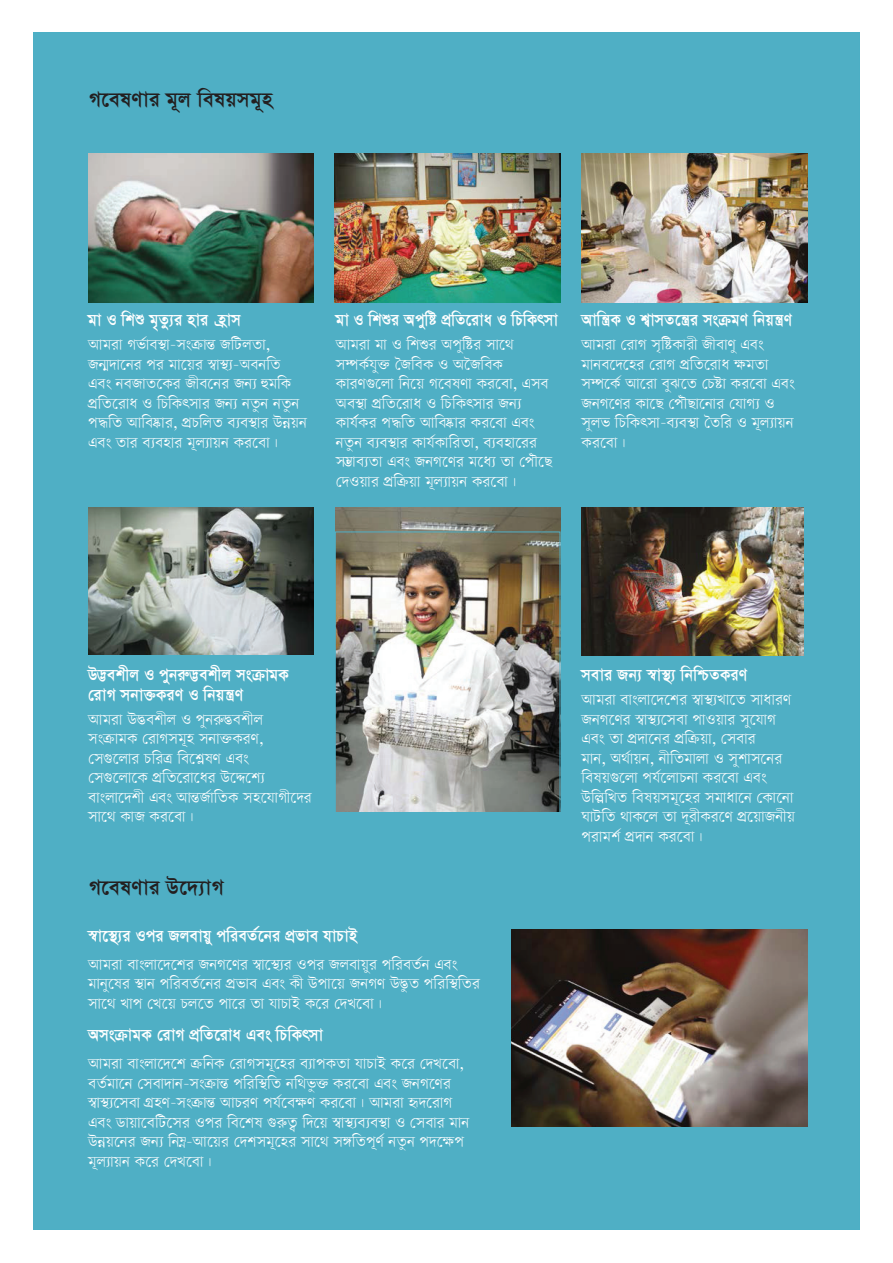
<style>
.page{position:relative;width:893px;height:1263px;background:#fff}
.page>*{position:absolute;margin:0;border:0;box-sizing:border-box;transform-origin:0 0}
.t1{font:24px "Sutonny MJ Bold";color:#231f20}
.t2{font:19.5px/19.5px "Sutonny MJ Bold";color:#fff;scale:.93 1}
.t3{font:19.5px "Sutonny MJ Bold";color:#fff;scale:.91 1}
.t4{font:18px/19.5px "Sutonny MJ";color:#fff}
</style>
<div class="page">
<div style="left:34px;top:34px;width:825px;height:1195px;background:#4fafc5"></div>
<img style="left:335px;top:154px;width:225px;height:149px">
<img style="left:88px;top:508px;width:225px;height:146px">
<img style="left:511px;top:929px;width:296px;height:197px">
<img style="left:335px;top:508px;width:225px;height:304px">
<div style="left:335px;top:532px;width:225px;height:307px;border:1px solid #4fafc5"></div>
<img style="left:88px;top:154px;width:226px;height:149px">
<img style="left:582px;top:154px;width:225px;height:149px">
<img style="left:582px;top:508px;width:222px;height:147px">
<h1 class="t1" style="left:89px;top:86px;width:185px">M‡ELYVI G~J WELQMG~N</h1>
<p class="t2" style="left:88px;top:311px;width:166px">GV I WKÏ G„ZZ¨I NVI N«VM</p>
<p class="t4" style="left:88px;top:335px;width:220px">AVGIV MF©VE¯’V-MSΜVŠÍRWUJZV,<br>RB¥`V‡BI CI GV‡QI ¯^V¯’¨-AEBWZ<br>GES BERVZ‡KI RXE‡BI RB¨ ÛGWK<br>CÖWZ‡IVA I WPWKRMVI RB¨ BZZB BZZB<br>C×WZ AVWE®‹VI, CÖPWJZ E¨E¯’VI DBŒQB<br>GES ZVI E¨ENVI G~J¨VQB KI‡EV|</p>
<p class="t3" style="left:336px;top:309px;width:246px">GV I WKÏI ACYWÓ CÖWZ‡IVA I WPWKRMV</p>
<p class="t4" style="left:336px;top:335px;width:218px">AVGIV GV I WKÏI ACYWÓI MV‡_<br>M¤ÚK©HY³ ˆRWEK I A‰RWEK<br>KVIY¸‡JV WB‡Q M‡ELYV KI‡EV, GME<br>AE¯’V CÖWZ‡IVA I WPWKRMVI RB¨<br>KVH©KI C×WZ AVWE®‹VI KI‡EV GES<br>BZZB E¨E¯’VI KVH©KVWIZV, E¨ENV‡II<br>M¤¢VE¨ZV GES RBM‡YI G‡A¨ ZV †CUŠ‡Q †`IQVI CÖWΜQV G~J¨VQB KI‡EV|</p>
<p class="t3" style="left:581px;top:309px;width:234px">AVWŠ¿K I K¦VMZ‡Š¿I MSΜGY WBQŠ¿Y</p>
<p class="t4" style="left:581px;top:335px;width:215px">AVGIV †IVM M„WÓKVIX RXEVYY GES<br>GVBE‡`‡NI †IVM CÖWZ‡IVA ŸGZV<br>M¤Ú‡K© AV‡IV EYS‡Z †PÓV KI‡EV GES<br>RBM‡YI KV‡Q †CUŠQV‡BVI †HVM¨ I<br>MYJF WPWKRMV-E¨E¯’V ˆZWI I G~J¨VQB<br>KI‡EV|</p>
<p class="t2" style="left:88px;top:666px;width:218px">D™¢EKXJ I CYBIÆ™¢EKXJ MSΜVGK †IVM MBV³KIY I WBQŠ¿Y</p>
<p class="t4" style="left:88px;top:710px;width:225px">AVGIV D™¢EKXJ I CYBIÆ™¢EKXJ<br>MSΜVGK †IVMMG~N MBV³KIY, †M¸‡JVI PWIÎ WE‡KØLY GES †M¸‡JV‡K CÖWZ‡IV‡AI D‡Ï‡K¨<br>EVSJV‡`KX GES AVŠÍR©VWZK MN‡HVMX‡`I<br>MV‡_ KVR KI‡EV|</p>
<h1 class="t1" style="left:89px;top:874px;width:136px">M‡ELYVI D‡`¨VM</h1>
<p class="t2" style="left:88px;top:927px;width:291px">¯^V‡¯’¨I ICI RJEVQY CWIEZ©‡BI CÖFVE HVPVB</p>
<p class="t4" style="left:88px;top:955px;width:393px">AVGIV EVSJV‡`‡KI RBM‡YI ¯^V‡¯’¨I ICI RJEVQYI CWIEZ©B GES<br>GVBY‡LI ¯’VB CWIEZ©‡BI CÖFVE GES KX DCV‡Q RBMY D™¢ZZ CWIW¯’WZI<br>MV‡_ LVC †L‡Q PJ‡Z CV‡I ZV HVPVB K‡I †`L‡EV|</p>
<p class="t2" style="left:88px;top:1026px;width:255px">AMSΜVGK †IVM CÖWZ‡IVA GES WPWKRMV</p>
<p class="t4" style="left:88px;top:1054px;width:383px">AVGIV EVSJV‡`‡K ΜWBK †IVMMG~‡NI E¨VCKZV HVPVB K‡I †`L‡EV, EZ©GV‡B †MEV`VB-MSΜVŠÍCWIW¯’WZ BW_FZ³ KI‡EV GES RBM‡YI ¯^V¯’¨‡MEV MÖNY-MSΜVŠÍAVPIY CH©‡EŸY KI‡EV| AVGIV Ü`‡IVM GES WVQV‡EWU‡MI ICI WE‡KL ¸IÆZ¡ W`‡Q ¯^V¯’¨E¨E¯’V I †MEVI GVB DBŒQ‡BI RB¨ WB¤Œ-AV‡QI †`KMG~‡NI MV‡_ M½WZC~Y© BZZB C`‡ŸC G~J¨VQB K‡I †`L‡EV|</p>
<p class="t2" style="left:581px;top:666px;width:180px">MEVI RB¨ ¯^V¯’¨ WBWÐZKIY</p>
<p class="t4" style="left:581px;top:690px;width:215px">AVGIV EVSJV‡`‡KI ¯^V¯’¨LV‡Z MVAVIY<br>RBM‡YI ¯^V¯’¨‡MEV CVIQVI MY‡HVM<br>GES ZV CÖ`V‡BI CÖWΜQV, †MEVI<br>GVB, A_©VQB, BXWZGVJV I MYKVM‡BI<br>WELQ¸‡JV CH©‡JVPBV KI‡EV GES<br>DWJØWLZ WELQMG~‡NI MGVAV‡B †KV‡BV<br>NVUWZ _VK‡J ZV `~IXKI‡Y CÖ‡QVRBXQ<br>CIVGK© CÖ`VB KI‡EV|</p>
</div>
